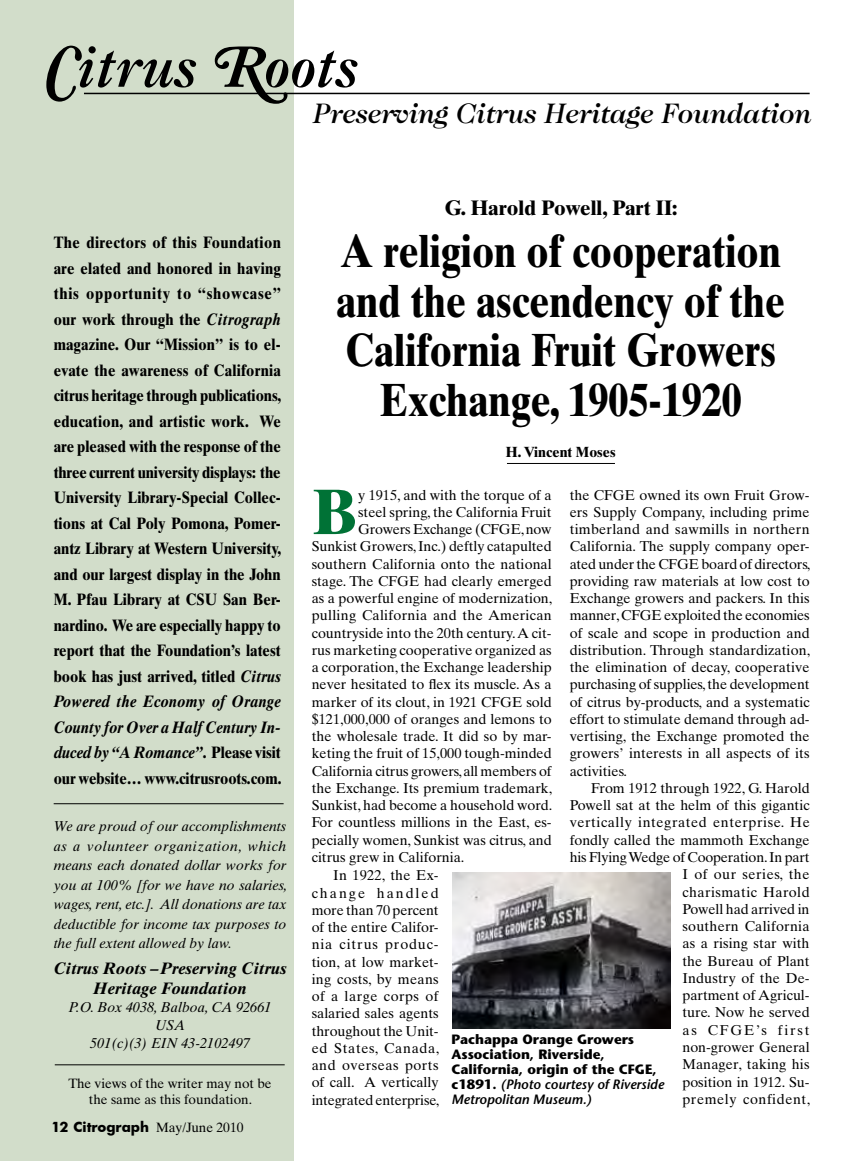
<style>
.page{position:relative;width:864px;height:1161px;background:#fff}
.page>*{position:absolute;margin:0;border:0;box-sizing:border-box;transform-origin:0 0}
.t1{font:700 64.2px "Times Ten";color:#007236}
.t2{font:italic 60px "Caslon Three";letter-spacing:-.01em;color:#000}
.t3{font:700 46.5px/49.5px "Times Ten";color:#000;text-align:center;scale:.86 1}
.t4{font:italic 500 28.5px "Caslon Two Twenty Four";color:#000}
.t5{font:700 21px "Times Ten";color:#000}
.t6{font:700 16.5px/25.5px "Times Ten";color:#000;text-align:justify;scale:.9 1}
.t7{font:italic 700 16.5px/19.5px "Times Ten";color:#000;text-align:center}
.t8{font:700 14.7px "Times Ten";color:#000}
.t9{font:14.25px/17.2px "Times Ten";color:#000;text-align:justify}
.t10{font:italic 14.25px/19.5px "Times Ten";color:#000;text-align:justify}
.t11{font:14.25px "Times Ten";letter-spacing:.02em;color:#000}
.t12{font:700 13.5px/15px "Stone Sans";color:#000}
.t13{font:13.5px/16.5px "Times Ten";color:#000;text-align:center}
.t14{font:700 13.5px "Futura";color:#000}
.s1{font-family:"Adobe Caslon Swash";font-weight:700}
.s2{font-style:italic}
.s3{font-family:"Times Ten";font-weight:400}
.s4{font-weight:600;font-style:italic}
</style>
<div class="page">
<div style="left:0;top:0;width:294px;height:1161px;background:#d2ddca"></div>
<hr style="left:507px;top:463px;width:108px;height:1px;background:#000">
<hr style="left:84px;top:93px;width:726px;height:1px;background:#000">
<hr style="left:54px;top:803px;width:230px;height:1px;background:#000">
<img style="left:452px;top:872px;width:218px;height:157px">
<hr style="left:55px;top:1064px;width:230px;height:1px;background:#000">
<h2 class="t2" style="left:43px;top:29px;width:317px"><span class="s1">C</span>itrus <span class="s1">R</span>oots</h2>
<h3 class="t4" style="left:312px;top:97px;width:500px">Preserving Citrus Heritage Foundation</h3>
<p class="t6" style="left:54px;top:230px;width:255px">The directors of this Foundation are elated and honored in having this opportunity to “showcase” our work through the <span class="s2">Citrograph </span>magazine. Our “Mission” is to el&shy;evate the awareness of California citrus heritage through publications, education, and artistic work. We are pleased with the response of the three current university displays: the University Library-Special Collec&shy;tions at Cal Poly Pomona, Pomer&shy;antz Library at Western University, and our largest display in the John M. Pfau Library at CSU San Ber&shy;nardino. We are especially happy to report that the Foundation’s latest book has just arrived, titled <span class="s2">Citrus Powered the Economy of Orange County for Over a Half Century In&shy;duced by “A Romance”</span>. Please visit our website… www.citrusroots.com.</p>
<p class="t10" style="left:54px;top:816px;width:235px">We are proud of our accomplishments as a volunteer organization, which means each donated dollar works for you at 100% [for we have no salaries, wages, rent, etc.]. All donations are tax deductible for income tax purposes to the full extent allowed by law.</p>
<p class="t7" style="left:54px;top:959px;width:234px">Citrus Roots –Preserving Citrus<br>Heritage Foundation</p>
<p class="t10" style="left:69px;top:998px;width:205px;line-height:18px;text-align:center">P.O. Box 4038, Balboa, CA 92661<br>USA<br>501(c)(3) EIN 43-2102497</p>
<p class="t13" style="left:69px;top:1075px;width:205px">The views of the writer may not be the same as this foundation.</p>
<p class="t14" style="left:51px;top:1118px;width:194px">12 Citrograph <span class="s3">May/June 2010</span></p>
<h3 class="t5" style="left:445px;top:195px;width:234px">G. Harold Powell, Part II:</h3>
<h3 class="t3" style="left:336px;top:226px;width:523px">A religion of cooperation and the ascendency of the<br>California Fruit Growers<br>Exchange, 1905-1920</h3>
<p class="t8" style="left:506px;top:443px;width:111px">H. Vincent Moses</p>
<h1 class="t1" style="left:312px;top:473px;width:48px">B</h1>
<p class="t9" style="left:358px;top:486px;width:195px">y 1915, and with the torque of a</p>
<p class="t9" style="left:358px;top:503px;width:195px">steel spring, the California Fruit</p>
<p class="t9" style="left:358px;top:521px;width:195px">Growers Exchange (CFGE, now</p>
<p class="t9" style="left:312px;top:538px;width:241px">Sunkist Growers, Inc.) deftly catapulted</p>
<p class="t9" style="left:312px;top:555px;width:242px">southern California onto the national</p>
<p class="t9" style="left:312px;top:572px;width:241px">stage. The CFGE had clearly emerged</p>
<p class="t9" style="left:312px;top:590px;width:242px">as a powerful engine of modernization,</p>
<p class="t11" style="left:312px;top:607px;width:242px">pulling California and the American</p>
<p class="t9" style="left:312px;top:624px;width:241px">countryside into the 20th century. A cit-</p>
<p class="t9" style="left:312px;top:641px;width:242px">rus marketing cooperative organized as</p>
<p class="t9" style="left:312px;top:659px;width:241px">a corporation, the Exchange leadership</p>
<p class="t9" style="left:312px;top:676px;width:241px">never hesitated to flex its muscle. As a</p>
<p class="t9" style="left:312px;top:693px;width:242px">marker of its clout, in 1921 CFGE sold</p>
<p class="t9" style="left:312px;top:710px;width:241px">$121,000,000 of oranges and lemons to</p>
<p class="t9" style="left:312px;top:728px;width:241px">the wholesale trade. It did so by mar-</p>
<p class="t9" style="left:312px;top:745px;width:242px">keting the fruit of 15,000 tough-minded</p>
<p class="t9" style="left:312px;top:762px;width:242px">California citrus growers, all members of</p>
<p class="t9" style="left:312px;top:779px;width:242px">the Exchange. Its premium trademark,</p>
<p class="t9" style="left:312px;top:797px;width:242px">Sunkist, had become a household word.</p>
<p class="t9" style="left:312px;top:814px;width:241px">For countless millions in the East, es-</p>
<p class="t9" style="left:312px;top:831px;width:241px">pecially women, Sunkist was citrus, and</p>
<p class="t9" style="left:312px;top:848px;width:154px">citrus grew in California.</p>
<p class="t9" style="left:570px;top:486px;width:242px">the CFGE owned its own Fruit Grow&shy;ers Supply Company, including prime timberland and sawmills in northern California. The supply company oper&shy;ated under the CFGE board of directors, providing raw materials at low cost to Exchange growers and packers. In this manner, CFGE exploited the economies of scale and scope in production and distribution. Through standardization, the elimination of decay, cooperative purchasing of supplies, the development of citrus by-products, and a systematic effort to stimulate demand through ad&shy;vertising, the Exchange promoted the growers’ interests in all aspects of its activities.</p>
<p class="t9" style="left:570px;top:779px;width:242px;text-indent:22px">From 1912 through 1922, G. Harold Powell sat at the helm of this gigantic vertically integrated enterprise. He fondly called the mammoth Exchange his Flying Wedge of Cooperation. In part</p>
<p class="t9" style="left:312px;top:867px;width:129px;text-indent:22px">In 1922, the Ex&shy;change handled more than 70 percent of the entire Califor&shy;nia citrus produc&shy;tion, at low market&shy;ing costs, by means of a large corps of salaried sales agents throughout the Unit&shy;ed States, Canada, and overseas ports of call. A vertically integrated enterprise,</p>
<p class="t9" style="left:682px;top:866px;width:130px">I of our series, the charismatic Harold Powell had arrived in southern California as a rising star with the Bureau of Plant Industry of the De&shy;partment of Agricul&shy;ture. Now he served as CFGE’s first non-grower General Manager, taking his position in 1912. Su&shy;premely confident,</p>
<p class="t12" style="left:451px;top:1032px;width:214px">Pachappa Orange Growers<br>Association, Riverside,<br>California, origin of the CFGE, c1891. <span class="s4">(Photo courtesy of Riverside<br>Metropolitan Museum.)</span></p>
</div>
